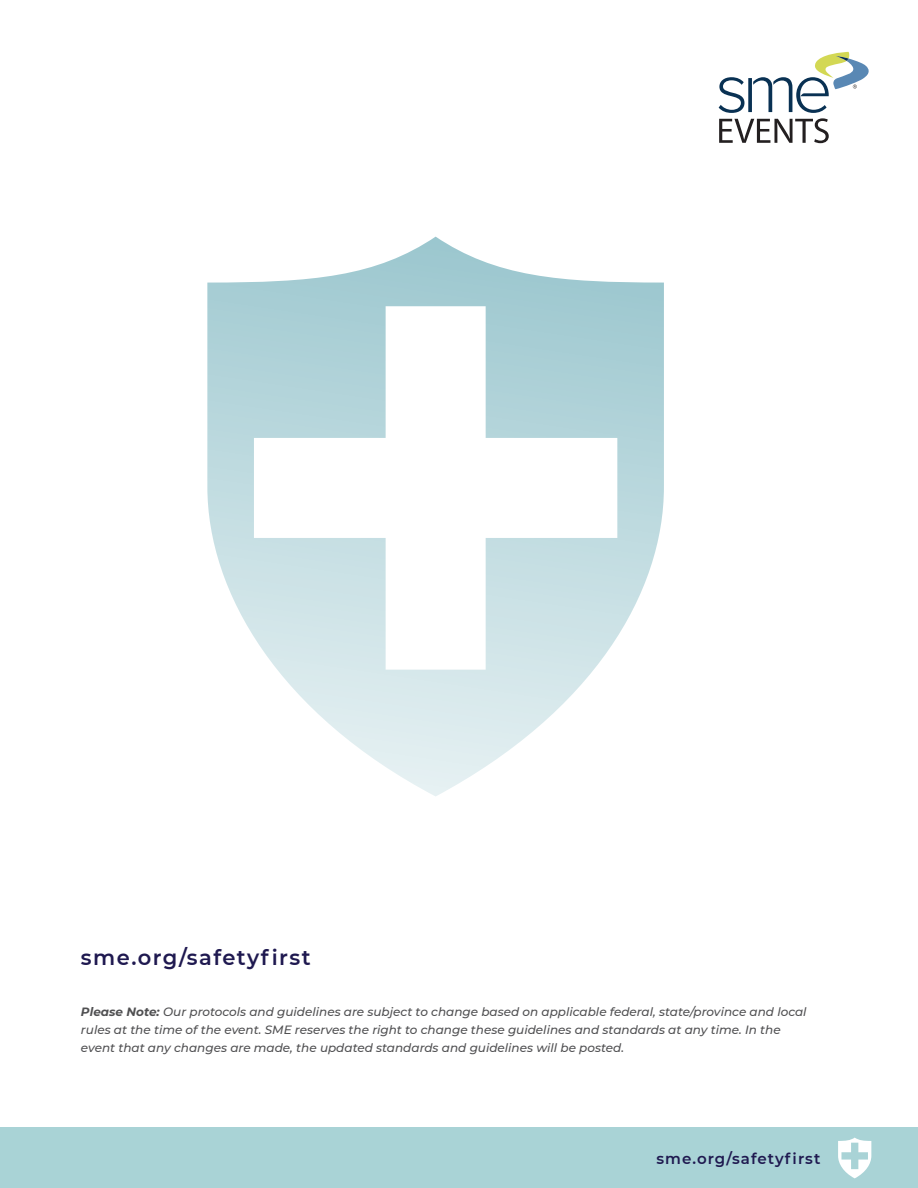
<style>
.page{position:relative;width:918px;height:1188px;background:#fff}
.page>*{position:absolute;margin:0;border:0;box-sizing:border-box;transform-origin:0 0}
.t1{font:600 21px "Montserrat";letter-spacing:.07em;color:#1f1950}
.t2{font:600 15px "Montserrat";letter-spacing:.07em;color:#1f1950}
.t3{font:italic 500 12px/17.9px "Montserrat";color:#505052}
.s1{font-weight:700}
</style>
<div class="page">
<div style="left:0;top:1127px;width:918px;height:61px;background:#a9d3d6"></div>
<svg style="left:838px;top:1138px;width:33px;height:40px"></svg>
<svg style="left:207px;top:237px;width:457px;height:559px"></svg>
<svg style="left:719px;top:52px;width:150px;height:91px"></svg>
<p class="t1" style="left:81px;top:943px;width:231px">sme.org/safetyfirst</p>
<p class="t3" style="left:81px;top:1002px;width:727px"><span class="s1">Please Note:</span> Our protocols and guidelines are subject to change based on applicable federal, state/province and local rules at the time of the event. SME reserves the right to change these guidelines and standards at any time. In the event that any changes are made, the updated standards and guidelines will be posted.</p>
<p class="t2" style="left:656px;top:1148px;width:166px">sme.org/safetyfirst</p>
</div>
